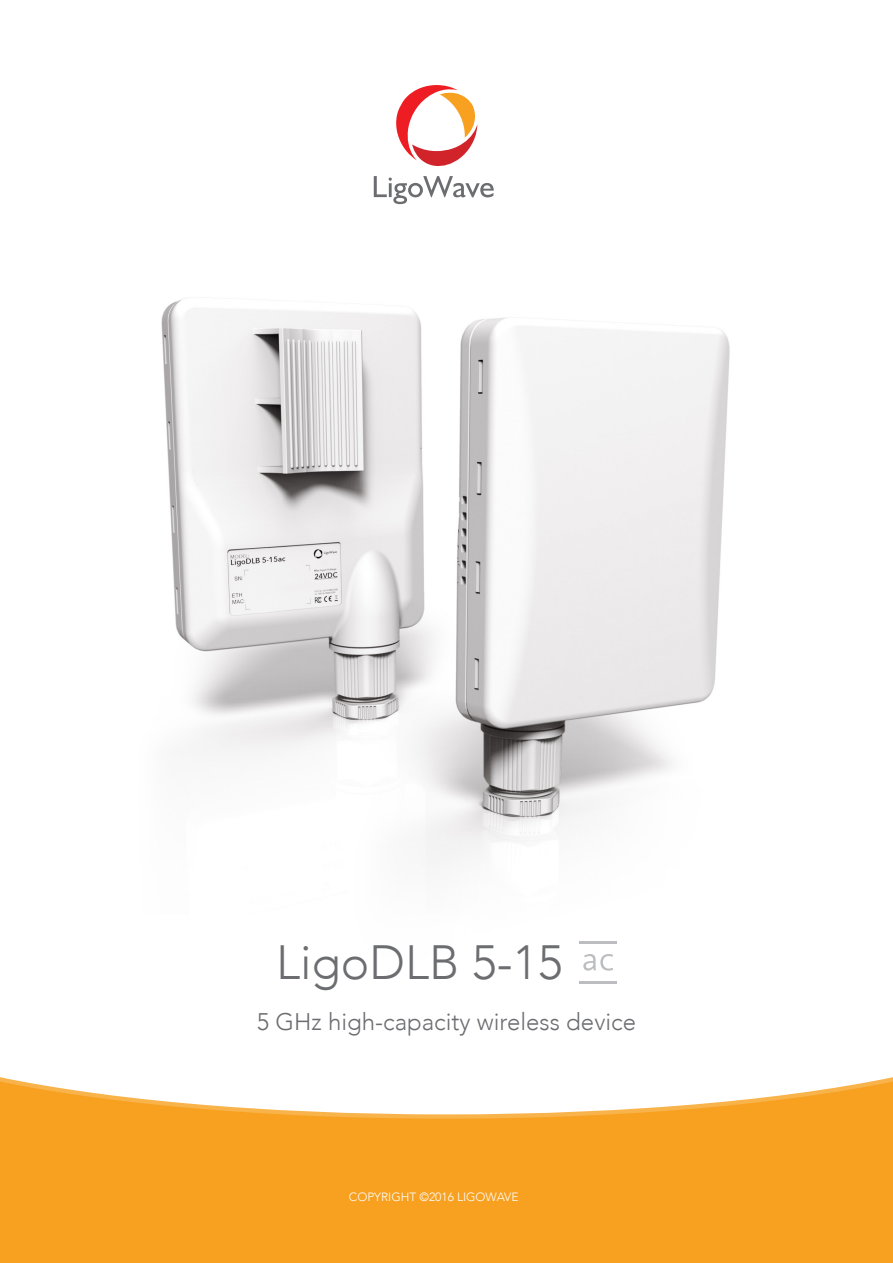
<style>
.page{position:relative;width:893px;height:1263px;background:#fff}
.page>*{position:absolute;margin:0;border:0;box-sizing:border-box;transform-origin:0 0}
.t1{font:300 48px "Avenir";color:#6c6d70}
.Subtitle{font:300 24px "Avenir";color:#6c6d70}
.footer_new{font:300 12px "Avenir";color:#fff}
</style>
<div class="page">
<img style="left:161px;top:204px;width:569px;height:740px">
<svg style="left:0;top:1077px;width:893px;height:186px;fill:#f8a01f"></svg>
<svg style="left:396px;top:85px;width:81px;height:82px"></svg>
<svg style="left:374px;top:176px;width:120px;height:28px"></svg>
<svg style="left:583px;top:954px;width:30px;height:17px"></svg>
<hr style="left:580px;top:941px;width:37px;height:2px;background:#bcbdc0">
<hr style="left:580px;top:981px;width:37px;height:2px;background:#bcbdc0">
<p class="t1" style="left:276px;top:934px;width:288px">LigoDLB 5-15</p>
<p class="Subtitle" style="left:257px;top:1008px;width:381px">5 GHz high-capacity wireless device</p>
<p class="footer_new" style="left:349px;top:1189px;width:171px">COPYRIGHT ©2016 LIGOWAVE</p>
</div>
